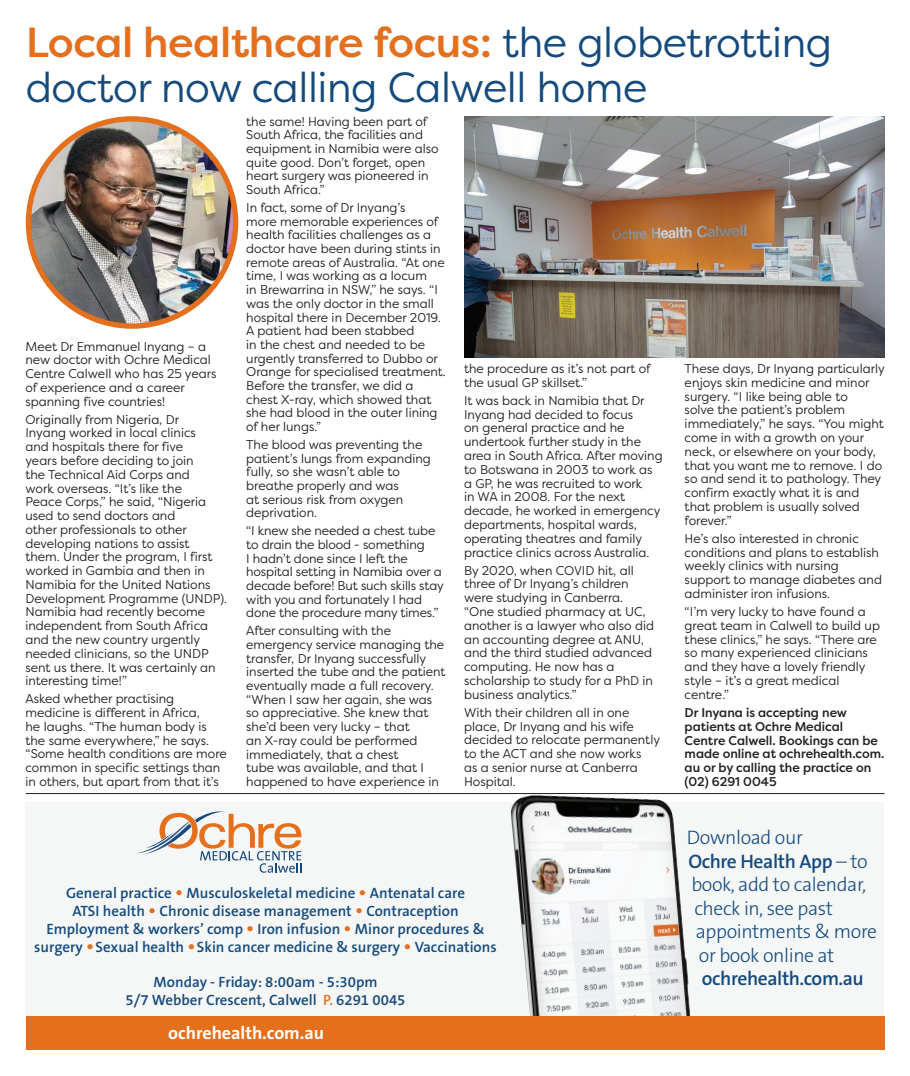
<style>
.page{position:relative;width:910px;height:1076px;background:#fff}
.page>*{position:absolute;margin:0;border:0;box-sizing:border-box;transform-origin:0 0}
.t1{font:42px/45px "Filson Pro";letter-spacing:-.01em;color:#144a7c}
.t2{font:300 19.5px/23.5px "The Sans B W3";letter-spacing:-.02em;color:#144a7c}
.t3{font:600 19.5px "The Sans B W6";letter-spacing:-.02em;color:#144a7c}
.t4{font:700 18px "The Sans B W7";color:#fff}
.t5{font:600 15px/18px "The Sans B W6";color:#144a7c;text-align:center}
.t6{font:12.75px/13.8px "Filson Pro";color:#231f20}
.t7{font:500 12.75px/13.8px "Filson Pro";color:#231f20}
.s1{font-weight:500;color:#e4701e}
.s2{color:#e4701e}
.s3{font-family:"The Sans B W3";font-weight:300}
</style>
<div class="page">
<hr style="left:26px;top:793px;width:858px;height:1px;background:#231f20">
<div style="left:26px;top:801px;width:858px;height:248px;background:#f5f7f7"></div>
<img style="left:507px;top:793px;width:220px;height:223px">
<div style="left:26px;top:1016px;width:858px;height:34px;background:#e4701e"></div>
<svg style="left:136px;top:811px;width:165px;height:62px"></svg>
<img style="left:28px;top:119px;width:208px;height:207px;border-radius:104px">
<div style="left:26px;top:116px;width:212px;height:213px;border:5px solid #e4701e;border-radius:50%"></div>
<img style="left:464px;top:116px;width:420px;height:241px">
<h1 class="t1" style="left:26px;top:19px;width:808px"><span class="s1">Local healthcare focus:</span> the globetrotting doctor now calling Calwell home</h1>
<p class="t6" style="left:26px;top:339px;width:192px">Meet Dr Emmanuel Inyang – a new doctor with Ochre Medical<br>Centre Calwell who has 25 years of experience and a career spanning five countries!</p>
<p class="t6" style="left:26px;top:412px;width:203px">Originally from Nigeria, Dr<br>Inyang worked in local clinics<br>and hospitals there for five<br>years before deciding to join<br>the Technical Aid Corps and<br>work overseas. “It’s like the<br>Peace Corps,” he said, “Nigeria used to send doctors and<br>other professionals to other developing nations to assist them. Under the program, I first worked in Gambia and then in<br>Namibia for the United Nations<br>Development Programme (UNDP).<br>Namibia had recently become independent from South Africa and the new country urgently needed clinicians, so the UNDP sent us there. It was certainly an interesting time!”</p>
<p class="t6" style="left:26px;top:691px;width:203px">Asked whether practising medicine is different in Africa,<br>he laughs. “The human body is the same everywhere,” he says. “Some health conditions are more common in specific settings than in others, but apart from that it’s</p>
<p class="t6" style="left:246px;top:114px;width:194px">the same! Having been part of<br>South Africa, the facilities and equipment in Namibia were also quite good. Don’t forget, open heart surgery was pioneered in<br>South Africa.”</p>
<p class="t6" style="left:246px;top:200px;width:201px">In fact, some of Dr Inyang’s<br>more memorable experiences of health facilities challenges as a doctor have been during stints in remote areas of Australia. “At one time, I was working as a locum<br>in Brewarrina in NSW,” he says. “I was the only doctor in the small hospital there in December 2019.<br>A patient had been stabbed<br>in the chest and needed to be urgently transferred to Dubbo or<br>Orange for specialised treatment.<br>Before the transfer, we did a chest X-ray, which showed that she had blood in the outer lining of her lungs.”</p>
<p class="t6" style="left:246px;top:437px;width:186px">The blood was preventing the patient’s lungs from expanding fully, so she wasn’t able to breathe properly and was<br>at serious risk from oxygen deprivation.</p>
<p class="t6" style="left:246px;top:524px;width:199px">“I knew she needed a chest tube to drain the blood - something<br>I hadn’t done since I left the hospital setting in Namibia over a decade before! But such skills stay with you and fortunately I had done the procedure many times.”</p>
<p class="t6" style="left:246px;top:624px;width:201px">After consulting with the emergency service managing the transfer, Dr Inyang successfully inserted the tube and the patient eventually made a full recovery. “When I saw her again, she was so appreciative. She knew that she’d been very lucky – that<br>an X-ray could be performed immediately, that a chest<br>tube was available, and that I happened to have experience in</p>
<p class="t6" style="left:464px;top:361px;width:188px">the procedure as it’s not part of the usual GP skillset.”</p>
<p class="t6" style="left:464px;top:393px;width:200px">It was back in Namibia that Dr<br>Inyang had decided to focus<br>on general practice and he undertook further study in the area in South Africa. After moving to Botswana in 2003 to work as a GP, he was recruited to work<br>in WA in 2008. For the next decade, he worked in emergency departments, hospital wards, operating theatres and family practice clinics across Australia.</p>
<p class="t6" style="left:464px;top:563px;width:191px">By 2020, when COVID hit, all three of Dr Inyang’s children were studying in Canberra. “One studied pharmacy at UC, another is a lawyer who also did an accounting degree at ANU, and the third studied advanced computing. He now has a scholarship to study for a PhD in business analytics.”</p>
<p class="t6" style="left:464px;top:705px;width:197px">With their children all in one place, Dr Inyang and his wife decided to relocate permanently to the ACT and she now works<br>as a senior nurse at Canberra<br>Hospital.</p>
<p class="t5" style="left:34px;top:884px;width:464px">General practice <span class="s2">●</span> Musculoskeletal medicine <span class="s2">●</span> Antenatal care<br>ATSI health <span class="s2">●</span> Chronic disease management <span class="s2">●</span> Contraception Employment &amp; workers’ comp <span class="s2">●</span> Iron infusion <span class="s2">●</span> Minor procedures &amp; surgery <span class="s2">●</span> Sexual health <span class="s2">●</span> Skin cancer medicine &amp; surgery <span class="s2">●</span> Vaccinations</p>
<p class="t5" style="left:126px;top:973px;width:281px">Monday - Friday: 8:00am - 5:30pm<br>5/7 Webber Crescent, Calwell <span class="s2">P.</span> 6291 0045</p>
<h3 class="t4" style="left:168px;top:1021px;width:157px">ochrehealth.com.au</h3>
<p class="t6" style="left:685px;top:361px;width:202px">These days, Dr Inyang particularly enjoys skin medicine and minor surgery. “I like being able to<br>solve the patient’s problem immediately,” he says. “You might come in with a growth on your neck, or elsewhere on your body, that you want me to remove. I do so and send it to pathology. They confirm exactly what it is and that problem is usually solved forever.”</p>
<p class="t6" style="left:685px;top:531px;width:199px">He’s also interested in chronic conditions and plans to establish weekly clinics with nursing support to manage diabetes and administer iron infusions.</p>
<p class="t6" style="left:685px;top:604px;width:197px">“I’m very lucky to have found a great team in Calwell to build up these clinics,” he says. “There are so many experienced clinicians and they have a lovely friendly style – it’s a great medical centre.”</p>
<p class="t7" style="left:685px;top:705px;width:201px">Dr Inyana is accepting new patients at Ochre Medical<br>Centre Calwell. Bookings can be made online at ochrehealth.com. au or by calling the practice on (02) 6291 0045</p>
<h2 class="t2" style="left:687px;top:826px;width:118px">Download our</h2>
<h2 class="t3" style="left:688px;top:849px;width:181px">Ochre Health App <span class="s3">– to</span></h2>
<h2 class="t2" style="left:691px;top:873px;width:187px">book, add to calendar, check in, see past appointments &amp; more or book online at</h2>
<h2 class="t3" style="left:702px;top:966px;width:163px">ochrehealth.com.au</h2>
</div>
